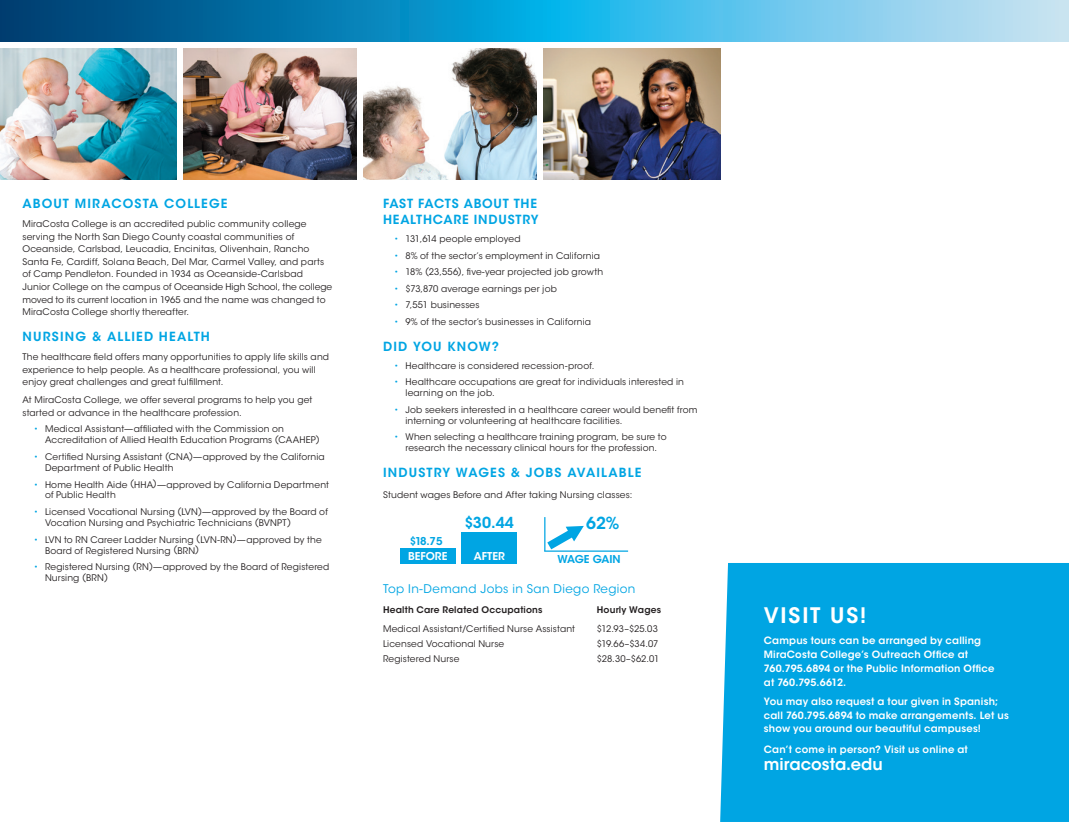
<style>
.page{position:relative;width:1069px;height:822px;background:#fff}
.page>*{position:absolute;margin:0;border:0;box-sizing:border-box;transform-origin:0 0}
.Text_-_head{font:600 21.25px "ITC Avant Garde Std";letter-spacing:.085em;color:#fff}
.t1{font:600 16.5px "ITC Avant Garde Std";color:#00a5e3}
.Text_-_body{font:600 16.25px "ITC Avant Garde Std";color:#fff}
.t2{font:600 15.12px "ITC Avant Garde Std";color:#00a5e3}
.Text_-_head-2{font:600 12.5px "ITC Avant Garde Std";letter-spacing:.085em;color:#00a5e3}
.Text_-_head-3{font:600 12.5px/16.2px "ITC Avant Garde Std";letter-spacing:.055em;color:#00a5e3}
.Text_-_subhead{font:11.88px "ITC Avant Garde Std";letter-spacing:.03em;color:#00a5e3}
.t3{font:600 10.75px "ITC Avant Garde Std";letter-spacing:-.025em;color:#00a5e3}
.t4{font:600 10.75px "ITC Avant Garde Std";color:#fff}
.Text_-_body-2{font:600 10px/13.8px "ITC Avant Garde Std";letter-spacing:.015em;color:#fff}
.Text_-_body-3{font:9px/12.5px "ITC Avant Garde Std";letter-spacing:.02em;color:#231f20}
.Top_In_Demand_Jobs{font:9px "ITC Avant Garde Std";letter-spacing:.02em;color:#231f20}
.Text_-_body-4{font:600 9px "ITC Avant Garde Std";letter-spacing:.02em;color:#231f20}
.s1{color:#00a5e3}
</style>
<div class="page">
<img style="left:184px;top:49px;width:172px;height:130px">
<img style="left:364px;top:49px;width:172px;height:130px">
<img style="left:544px;top:49px;width:176px;height:130px">
<svg style="left:0;top:0;width:1069px;height:42px;background:#389eca"></svg>
<div style="left:720px;top:563px;width:349px;height:258px;background:#00a5e3"></div>
<svg style="left:547px;top:525px;width:37px;height:24px"></svg>
<div style="left:400px;top:547px;width:55px;height:16px;background:#00a5e3"></div>
<div style="left:461px;top:531px;width:56px;height:32px;background:#00a5e3"></div>
<hr style="left:544px;top:517px;width:1px;height:34px;background:#00a5e3">
<hr style="left:544px;top:550px;width:84px;height:1px;background:#00a5e3">
<img style="left:0;top:49px;width:176px;height:130px">
<p class="Text_-_head-2" style="left:22px;top:195px;width:206px">ABOUT MIRACOSTA COLLEGE</p>
<p class="Text_-_body-3" style="left:22px;top:218px;width:311px">MiraCosta College is an accredited public community college serving the North San Diego County coastal communities of Oceanside, Carlsbad, Leucadia, Encinitas, Olivenhain, Rancho Santa Fe, Cardiff, Solana Beach, Del Mar, Carmel Valley, and parts of Camp Pendleton. Founded in 1934 as Oceanside-Carlsbad Junior College on the campus of Oceanside High School, the college moved to its current location in 1965 and the name was changed to MiraCosta College shortly thereafter.</p>
<p class="Text_-_head-2" style="left:22px;top:328px;width:189px">NURSING &amp; ALLIED HEALTH</p>
<p class="Text_-_body-3" style="left:22px;top:351px;width:308px">The healthcare field offers many opportunities to apply life skills and experience to help people. As a healthcare professional, you will enjoy great challenges and great fulfillment.</p>
<p class="Text_-_body-3" style="left:22px;top:394px;width:291px">At MiraCosta College, we offer several programs to help you get started or advance in the healthcare profession.</p>
<p class="Text_-_body-3" style="left:45px;top:423px;width:276px;line-height:11px;text-indent:-11px"><span class="s1">•</span> Medical Assistant—affiliated with the Commission on<br>Accreditation of Allied Health Education Programs (CAAHEP)</p>
<p class="Text_-_body-3" style="left:45px;top:451px;width:281px;line-height:11px;text-indent:-11px"><span class="s1">•</span> Certified Nursing Assistant (CNA)—approved by the California<br>Department of Public Health</p>
<p class="Text_-_body-3" style="left:45px;top:478px;width:285px;line-height:11px;text-indent:-11px"><span class="s1">•</span> Home Health Aide (HHA)—approved by California Department of Public Health</p>
<p class="Text_-_body-3" style="left:45px;top:506px;width:284px;line-height:11px;text-indent:-11px"><span class="s1">•</span> Licensed Vocational Nursing (LVN)—approved by the Board of<br>Vocation Nursing and Psychiatric Technicians (BVNPT)</p>
<p class="Text_-_body-3" style="left:45px;top:533px;width:278px;line-height:11px;text-indent:-11px"><span class="s1">•</span> LVN to RN Career Ladder Nursing (LVN-RN)—approved by the<br>Board of Registered Nursing (BRN)</p>
<p class="Text_-_body-3" style="left:45px;top:561px;width:286px;line-height:11px;text-indent:-11px"><span class="s1">•</span> Registered Nursing (RN)—approved by the Board of Registered<br>Nursing (BRN)</p>
<p class="Text_-_head-3" style="left:383px;top:195px;width:157px">FAST FACTS ABOUT THE<br>HEALTHCARE INDUSTRY</p>
<p class="Text_-_body-3" style="left:394px;top:233px;width:128px"><span class="s1">•</span> 131,614 people employed</p>
<p class="Text_-_body-3" style="left:394px;top:249px;width:207px"><span class="s1">•</span> 8% of the sector’s employment in California</p>
<p class="Text_-_body-3" style="left:394px;top:266px;width:210px"><span class="s1">•</span> 18% (23,556), five-year projected job growth</p>
<p class="Text_-_body-3" style="left:394px;top:282px;width:164px"><span class="s1">•</span> $73,870 average earnings per job</p>
<p class="Text_-_body-3" style="left:394px;top:299px;width:87px"><span class="s1">•</span> 7,551 businesses</p>
<p class="Text_-_body-3" style="left:394px;top:315px;width:198px"><span class="s1">•</span> 9% of the sector’s businesses in California</p>
<p class="Text_-_head-2" style="left:383px;top:338px;width:117px">DID YOU KNOW?</p>
<p class="Text_-_body-3" style="left:394px;top:359px;width:202px"><span class="s1">•</span> Healthcare is considered recession-proof.</p>
<p class="Text_-_body-3" style="left:405px;top:376px;width:280px;line-height:11px;text-indent:-11px"><span class="s1">•</span> Healthcare occupations are great for individuals interested in learning on the job.</p>
<p class="Text_-_body-3" style="left:405px;top:404px;width:293px;line-height:11px;text-indent:-11px"><span class="s1">•</span> Job seekers interested in a healthcare career would benefit from interning or volunteering at healthcare facilities.</p>
<p class="Text_-_body-3" style="left:394px;top:431px;width:274px;line-height:11px;text-align:center"><span class="s1">•</span> When selecting a healthcare training program, be sure to research the necessary clinical hours for the profession.</p>
<p class="Text_-_head-2" style="left:383px;top:464px;width:260px">INDUSTRY WAGES &amp; JOBS AVAILABLE</p>
<p class="Text_-_body-3" style="left:383px;top:488px;width:251px">Student wages Before and After taking Nursing classes:</p>
<p class="t2" style="left:464px;top:512px;width:51px">$30.44</p>
<p class="t3" style="left:410px;top:534px;width:34px">$18.75</p>
<p class="t4" style="left:408px;top:549px;width:41px">BEFORE</p>
<p class="t4" style="left:474px;top:549px;width:33px">AFTER</p>
<p class="t1" style="left:586px;top:512px;width:35px">62%</p>
<p class="t3" style="left:557px;top:552px;width:65px">WAGE GAIN</p>
<p class="Text_-_subhead" style="left:383px;top:581px;width:254px">Top In-Demand Jobs in San Diego Region</p>
<p class="Text_-_body-4" style="left:383px;top:604px;width:161px">Health Care Related Occupations</p>
<p class="Text_-_body-4" style="left:597px;top:604px;width:66px">Hourly Wages</p>
<p class="Top_In_Demand_Jobs" style="left:383px;top:622px;width:194px">Medical Assistant/Certified Nurse Assistant</p>
<p class="Top_In_Demand_Jobs" style="left:597px;top:622px;width:63px">$12.93–$25.03</p>
<p class="Top_In_Demand_Jobs" style="left:383px;top:638px;width:123px">Licensed Vocational Nurse</p>
<p class="Top_In_Demand_Jobs" style="left:597px;top:638px;width:63px">$19.66–$34.07</p>
<p class="Top_In_Demand_Jobs" style="left:383px;top:653px;width:78px">Registered Nurse</p>
<p class="Top_In_Demand_Jobs" style="left:597px;top:653px;width:64px">$28.30–$62.01</p>
<p class="Text_-_head" style="left:764px;top:601px;width:104px">VISIT US!</p>
<p class="Text_-_body-2" style="left:764px;top:633px;width:232px">Campus tours can be arranged by calling MiraCosta College’s Outreach Office at 760.795.6894 or the Public Information Office at 760.795.6612.</p>
<p class="Text_-_body-2" style="left:764px;top:694px;width:246px">You may also request a tour given in Spanish; call 760.795.6894 to make arrangements. Let us show you around our beautiful campuses!</p>
<p class="Text_-_body-2" style="left:764px;top:741px;width:206px">Can’t come in person? Visit us online at</p>
<p class="Text_-_body" style="left:764px;top:753px;width:120px">miracosta.edu</p>
</div>
